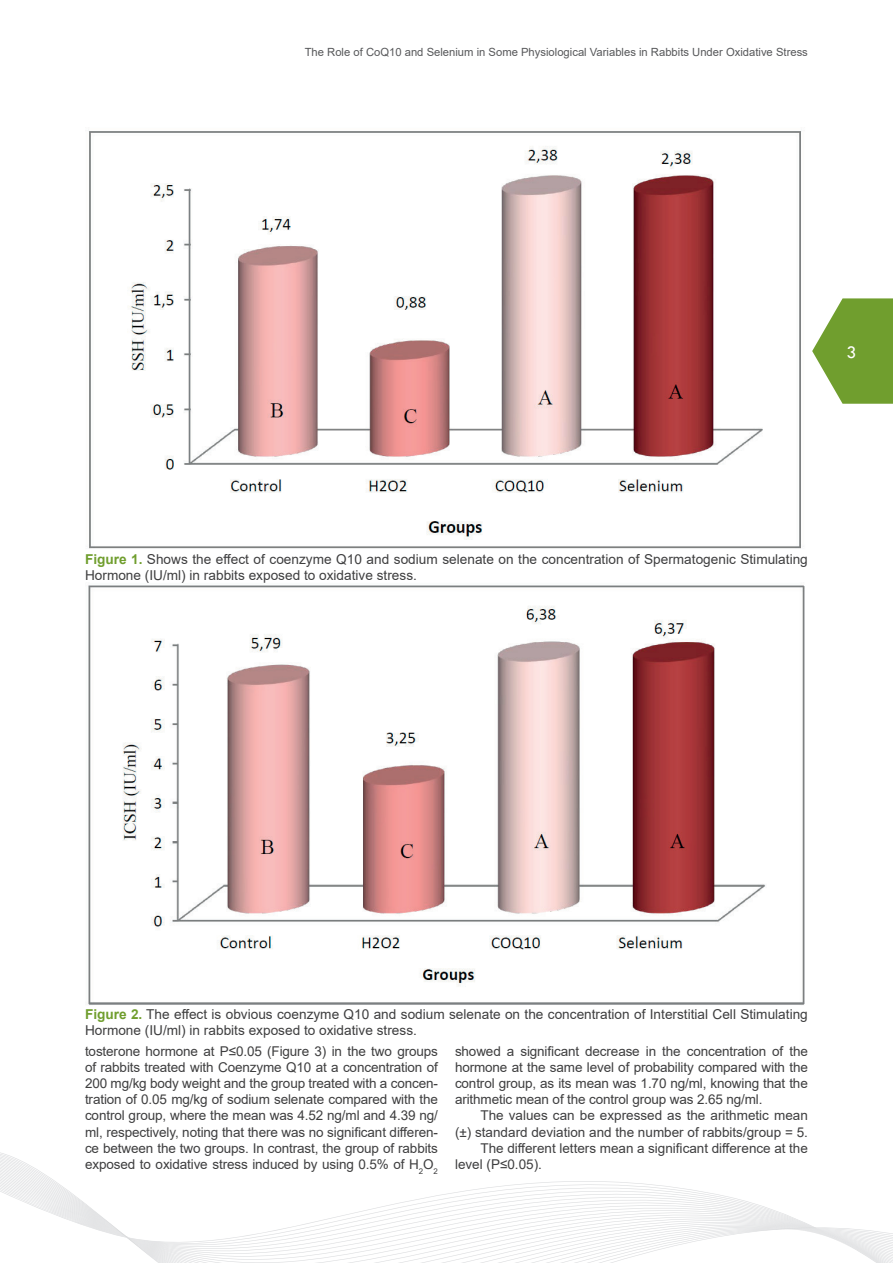
<style>
.page{position:relative;width:893px;height:1263px;background:#fff}
.page>*{position:absolute;margin:0;border:0;box-sizing:border-box;transform-origin:0 0}
.t1{font:18px "Tw Cen";color:#fff}
.t2{font:13.65px/16.4px "Arial";color:#3e3e3f}
.t3{font:13.5px/16.2px "Arial";color:#3e3e3f;text-align:justify}
.t4{font:11.25px "Arial";color:#57585a}
.s1{font-weight:700;color:#709e2e}
</style>
<div class="page">
<svg style="left:812px;top:298px;width:81px;height:106px"></svg>
<svg style="left:0;top:1167px;width:893px;height:96px"></svg>
<img style="left:89px;top:131px;width:712px;height:418px">
<img style="left:88px;top:585px;width:717px;height:420px">
<p class="t4" style="left:305px;top:44px;width:505px">The Role of CoQ10 and Selenium in Some Physiological Variables in Rabbits Under Oxidative Stress</p>
<h1 class="t1" style="left:846px;top:341px;width:11px">3</h1>
<p class="t2" style="left:85px;top:551px;width:724px"><span class="s1">Figure 1.</span> Shows the effect of coenzyme Q10 and sodium selenate on the concentration of Spermatogenic Stimulating<br>Hormone (IU/ml) in rabbits exposed to oxidative stress.</p>
<p class="t2" style="left:85px;top:1006px;width:724px"><span class="s1">Figure 2.</span> The effect is obvious coenzyme Q10 and sodium selenate on the concentration of Interstitial Cell Stimulating<br>Hormone (IU/ml) in rabbits exposed to oxidative stress.</p>
<p class="t3" style="left:85px;top:1043px;width:354px">tosterone hormone at P≤0.05 (Figure 3) in the two groups of rabbits treated with Coenzyme Q10 at a concentration of 200 mg/kg body weight and the group treated with a concen&shy;tration of 0.05 mg/kg of sodium selenate compared with the control group, where the mean was 4.52 ng/ml and 4.39 ng/ ml, respectively, noting that there was no significant differen&shy;ce between the two groups. In contrast, the group of rabbits exposed to oxidative stress induced by using 0.5% of H<sub>2</sub>O<sub>2</sub></p>
<p class="t3" style="left:455px;top:1043px;width:354px">showed a significant decrease in the concentration of the hormone at the same level of probability compared with the control group, as its mean was 1.70 ng/ml, knowing that the arithmetic mean of the control group was 2.65 ng/ml.</p>
<p class="t3" style="left:480px;top:1107px;width:329px">The values can be expressed as the arithmetic mean</p>
<p class="t3" style="left:455px;top:1124px;width:354px">(±) standard deviation and the number of rabbits/group = 5.</p>
<p class="t3" style="left:480px;top:1140px;width:329px">The different letters mean a significant difference at the</p>
<p class="t3" style="left:455px;top:1156px;width:88px">level (P≤0.05).</p>
</div>
